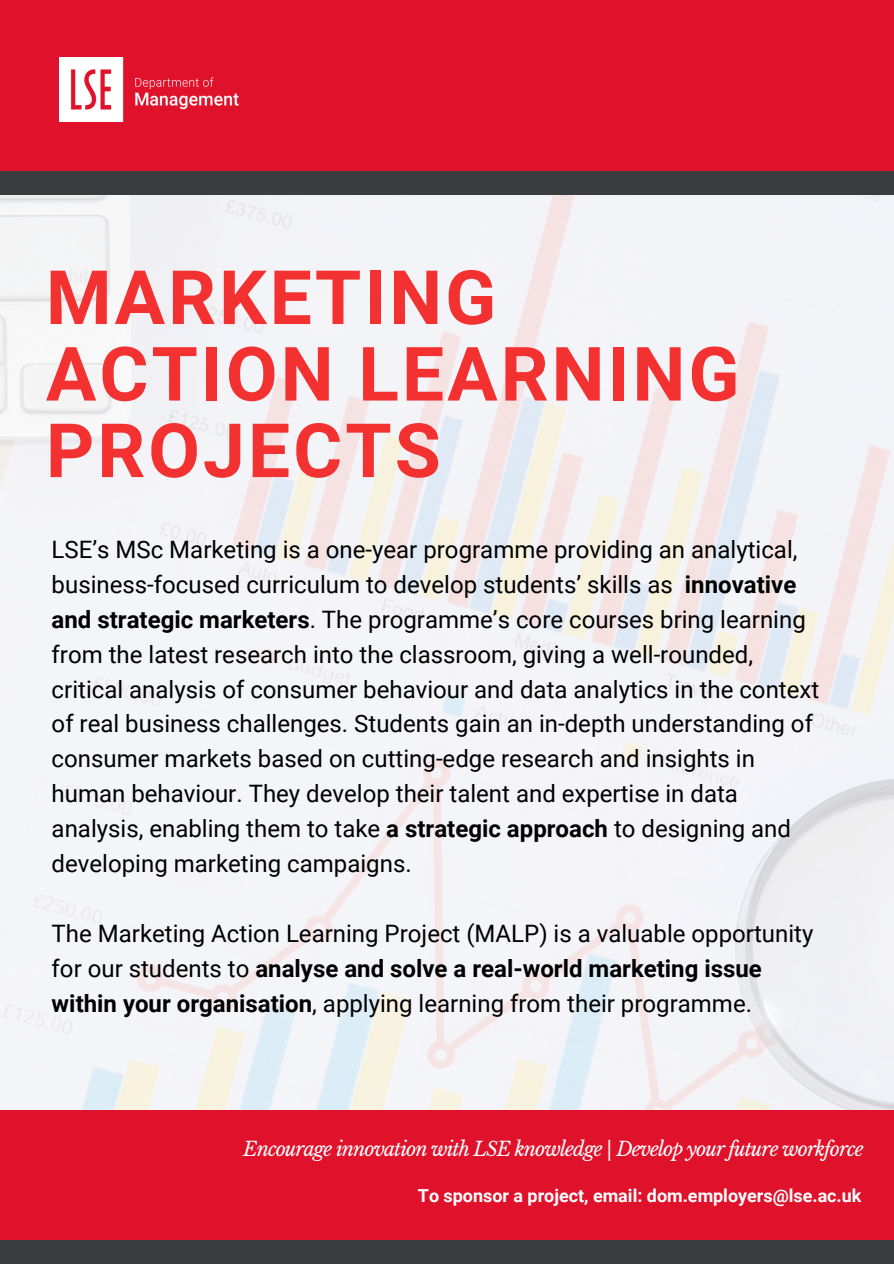
<style>
.page{position:relative;width:894px;height:1264px;background:#fff}
.page>*{position:absolute;margin:0;border:0;box-sizing:border-box;transform-origin:0 0}
.t1{font:700 75px/76.5px "Roboto";letter-spacing:.04em;color:#f43131}
.t2{font:24px/34.8px "Roboto";color:#000}
.t3{font:italic 19.5px "Libre Baskerville";letter-spacing:-.05em;color:#fff}
.t4{font:700 18px "Roboto";color:#fff}
.s1{font-weight:700}
</style>
<div class="page">
<img style="left:0;top:194px;width:893px;height:915px">
<div style="left:0;top:1109px;width:893px;height:154px;background:#e0112b"></div>
<div style="left:0;top:1240px;width:893px;height:23px;background:#393d3e"></div>
<div style="left:0;top:26px;width:893px;height:168px;background:#393d3e"></div>
<div style="left:0;top:0;width:893px;height:171px;background:#e0112b"></div>
<img style="left:59px;top:57px;width:179px;height:64px">
<p class="t1" style="left:46px;top:260px;width:695px">MARKETING<br>ACTION LEARNING<br>PROJECTS</p>
<p class="t2" style="left:52px;top:532px;width:768px">LSE’s MSc Marketing is a one-year programme providing an analytical, business-focused curriculum to develop students’ skills as <span class="s1">innovative and strategic marketers</span>. The programme’s core courses bring learning from the latest research into the classroom, giving a well-rounded, critical analysis of consumer behaviour and data analytics in the context of real business challenges. Students gain an in-depth understanding of consumer markets based on cutting-edge research and insights in human behaviour. They develop their talent and expertise in data analysis, enabling them to take <span class="s1">a strategic approach</span> to designing and developing marketing campaigns.</p>
<h1 class="t2" style="left:52px;top:916px;width:763px">The Marketing Action Learning Project (MALP) is a valuable opportunity for our students to <span class="s1">analyse and solve a real-world marketing issue within your organisation</span>, applying learning from their programme.</h1>
<h2 class="t3" style="left:243px;top:1137px;width:621px">Encourage innovation with LSE knowledge | Develop your future workforce</h2>
<h2 class="t4" style="left:418px;top:1185px;width:445px">To sponsor a project, email: dom.employers@lse.ac.uk</h2>
</div>
